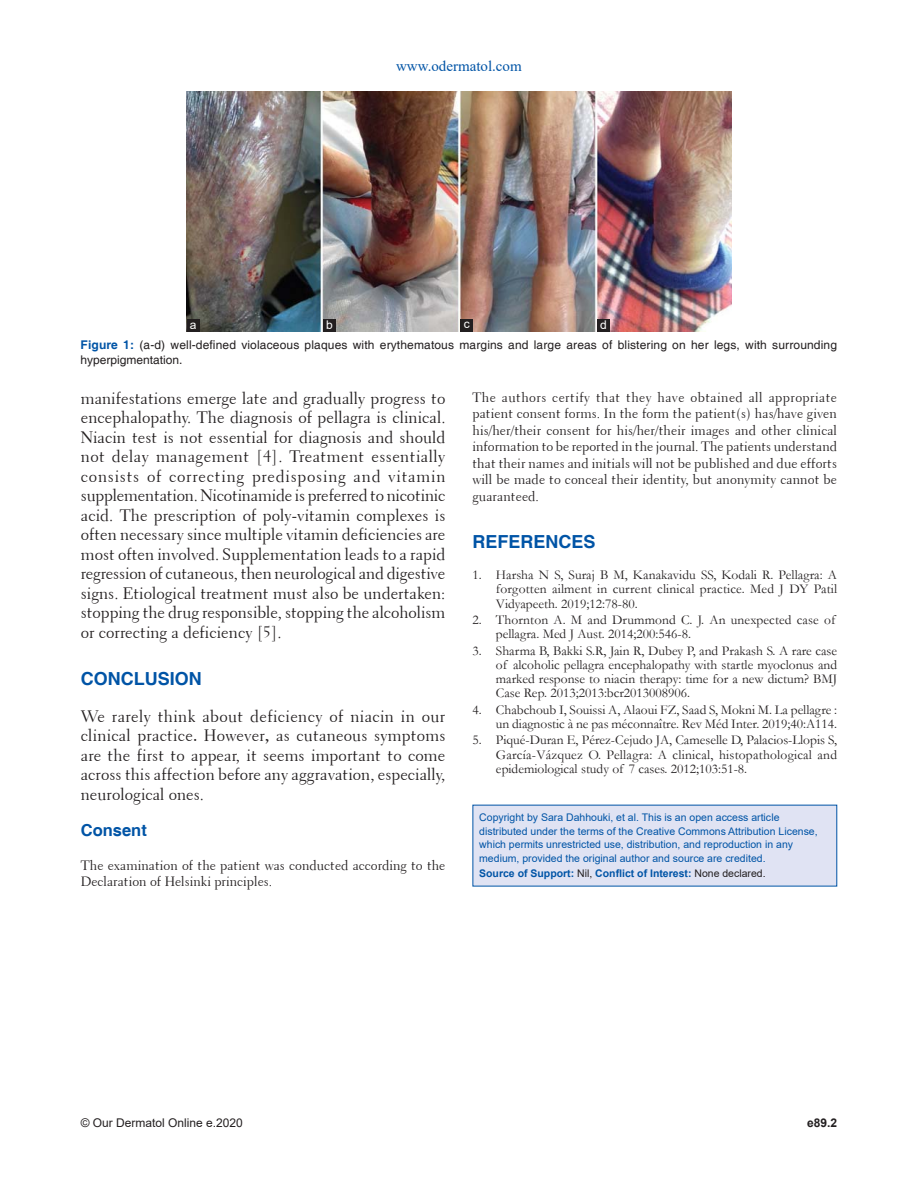
<style>
.page{position:relative;width:918px;height:1188px;background:#fff}
.page>*{position:absolute;margin:0;border:0;box-sizing:border-box;transform-origin:0 0}
.t1{font:700 18px "Helvetica";color:#0054a6}
.t2{font:16.5px/19.5px "Transitional 521 BT Roman A";color:#231f20;text-align:justify}
.t3{font:700 16.5px "Helvetica";color:#0054a6}
.t4{font:15px "Times New Roman";color:#0054a6}
.t5{font:13.5px/14.2px "Garamond";color:#231f20;text-align:justify}
.t6{font:13.5px/16.5px "Transitional 521 BT Roman A";color:#231f20}
.t7{font:12px/15px "Helvetica";letter-spacing:.01em;color:#231f20}
.t8{font:12px "Arial";color:#231f20}
.t9{font:700 12px "Arial";color:#231f20}
.t10{font:12px "Arial";color:#fff}
.t11{font:10.5px/13.5px "Arial";color:#0054a6}
.t12{font:700 10.5px "Arial";color:#0054a6}
.s1{font-weight:700;color:#0054a6}
.s2{font-family:"Transitional 521 BT Bold A"}
.s3{font-weight:400;color:#231f20}
</style>
<div class="page">
<div style="left:473px;top:805px;width:364px;height:81px;background:#e0e3f3"></div>
<img style="left:187px;top:92px;width:544px;height:240px">
<div style="left:187px;top:319px;width:13px;height:13px;background:#231f20"></div>
<div style="left:323px;top:319px;width:13px;height:13px;background:#231f20"></div>
<div style="left:460px;top:319px;width:13px;height:13px;background:#231f20"></div>
<div style="left:597px;top:319px;width:13px;height:13px;background:#231f20"></div>
<p class="t4" style="left:396px;top:58px;width:127px">www.odermatol.com</p>
<p class="t10" style="left:190px;top:318px;width:8px">a</p>
<p class="t10" style="left:326px;top:318px;width:8px">b</p>
<p class="t10" style="left:464px;top:318px;width:7px">c</p>
<p class="t10" style="left:600px;top:318px;width:8px">d</p>
<p class="t7" style="left:81px;top:338px;width:758px"><span class="s1">Figure 1:</span> (a-d) well-defined violaceous plaques with erythematous margins and large areas of blistering on her legs, with surrounding hyperpigmentation.</p>
<p class="t2" style="left:81px;top:389px;width:366px">manifestations emerge late and gradually progress to encephalopathy. The diagnosis of pellagra is clinical.<br>Niacin test is not essential for diagnosis and should not delay management [4]. Treatment essentially consists of correcting predisposing and vitamin supplementation. Nicotinamide is preferred to nicotinic acid. The prescription of poly-vitamin complexes is often necessary since multiple vitamin deficiencies are most often involved. Supplementation leads to a rapid regression of cutaneous, then neurological and digestive signs. Etiological treatment must also be undertaken: stopping the drug responsible, stopping the alcoholism or correcting a deficiency [5].</p>
<p class="t1" style="left:81px;top:669px;width:122px">CONCLUSION</p>
<p class="t2" style="left:81px;top:706px;width:366px">We rarely think about deficiency of niacin in our clinical practice<span class="s2">.</span> However<span class="s2">,</span> as cutaneous symptoms are the first to appear, it seems important to come across this affection before any aggravation, especially, neurological ones.</p>
<p class="t3" style="left:81px;top:821px;width:68px">Consent</p>
<p class="t6" style="left:81px;top:857px;width:366px">The examination of the patient was conducted according to the<br>Declaration of Helsinki principles.</p>
<p class="t6" style="left:472px;top:389px;width:366px;text-align:justify">The authors certify that they have obtained all appropriate patient consent forms. In the form the patient(s) has/have given his/her/their consent for his/her/their images and other clinical information to be reported in the journal. The patients understand that their names and initials will not be published and due efforts will be made to conceal their identity, but anonymity cannot be guaranteed.</p>
<p class="t1" style="left:472px;top:531px;width:125px">REFERENCES</p>
<p class="t5" style="left:496px;top:568px;width:343px;text-indent:-23px">1. Harsha N S, Suraj B M, Kanakavidu SS, Kodali R. Pellagra: A forgotten ailment in current clinical practice. Med J DY Patil Vidyapeeth. 2019;12:78-80.</p>
<p class="t5" style="left:496px;top:613px;width:341px;text-indent:-23px">2. Thornton A. M and Drummond C. J. An unexpected case of pellagra. Med J Aust. 2014;200:546-8.</p>
<p class="t5" style="left:496px;top:644px;width:343px;text-indent:-23px">3. Sharma B, Bakki S.R, Jain R, Dubey P, and Prakash S. A rare case of alcoholic pellagra encephalopathy with startle myoclonus and marked response to niacin therapy: time for a new dictum? BMJ Case Rep. 2013;2013:bcr2013008906.</p>
<p class="t5" style="left:472px;top:703px;width:366px;text-align:right">4. Chabchoub I, Souissi A, Alaoui FZ, Saad S, Mokni M. La pellagre : un diagnostic à ne pas méconnaître. Rev Méd Inter. 2019;40:A114.</p>
<p class="t5" style="left:496px;top:733px;width:343px;text-indent:-23px">5. Piqué-Duran E, Pérez-Cejudo JA, Cameselle D, Palacios-Llopis S, García-Vázquez O. Pellagra: A clinical, histopathological and epidemiological study of 7 cases. 2012;103:51-8.</p>
<p class="t11" style="left:479px;top:811px;width:340px">Copyright by Sara Dahhouki, et al. This is an open access article distributed under the terms of the Creative Commons Attribution License, which permits unrestricted use, distribution, and reproduction in any medium, provided the original author and source are credited.</p>
<p class="t12" style="left:479px;top:868px;width:288px">Source of Support: <span class="s3">Nil,</span> Conflict of Interest: <span class="s3">None declared.</span></p>
<p class="t8" style="left:81px;top:1116px;width:164px">© Our Dermatol Online e.2020</p>
<p class="t9" style="left:807px;top:1116px;width:32px">e89.2</p>
</div>
